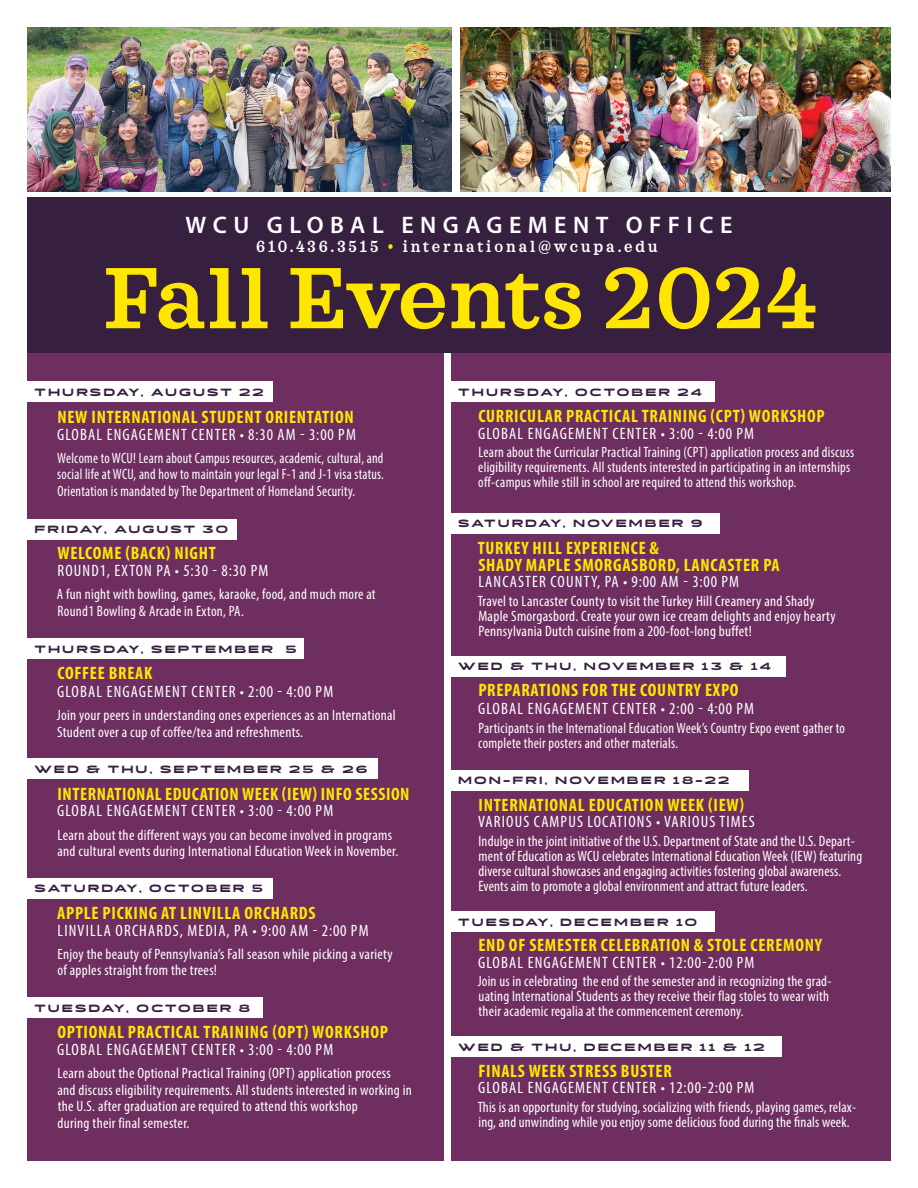
<style>
.page{position:relative;width:918px;height:1188px;background:#fff}
.page>*{position:absolute;margin:0;border:0;box-sizing:border-box;transform-origin:0 0}
.t1{font:600 88.5px "Sagona";color:#ffe601}
.t2{font:600 24px "Myriad Pro";letter-spacing:.27em;color:#fff}
.t3{font:700 condensed 18px/16.5px "Myriad Pro";letter-spacing:.04em;color:#ffe601}
.t4{font:condensed 16.5px "Myriad Pro";letter-spacing:.07em;color:#fff}
.t5{font:600 16.5px "Sagona";letter-spacing:.2em;color:#fff;scale:.9 1}
.t6{font:condensed 15px/15px "Myriad Pro";letter-spacing:.02em;color:#fff}
.t7{font:condensed 15px/15px "Myriad Pro";letter-spacing:.02em;color:#fff;scale:.95 1}
.t8{font:condensed 15px/16.5px "Myriad Pro";letter-spacing:.02em;color:#fff;text-align:justify;scale:.92 1}
.t9{font:800 10.5px "Turismo CF";letter-spacing:.2em;color:#37203f}
.s1{color:#ffe601}
</style>
<div class="page">
<div style="left:27px;top:346px;width:417px;height:815px;background:#6e2f60"></div>
<div style="left:451px;top:346px;width:440px;height:815px;background:#6e2f60"></div>
<div style="left:27px;top:198px;width:864px;height:155px;background:#37203f"></div>
<img style="left:27px;top:27px;width:425px;height:164px">
<img style="left:461px;top:27px;width:430px;height:164px">
<div style="left:27px;top:382px;width:246px;height:20px;background:#fff"></div>
<div style="left:451px;top:382px;width:263px;height:20px;background:#fff"></div>
<div style="left:451px;top:513px;width:269px;height:21px;background:#fff"></div>
<div style="left:451px;top:656px;width:335px;height:20px;background:#fff"></div>
<div style="left:451px;top:770px;width:298px;height:20px;background:#fff"></div>
<div style="left:451px;top:912px;width:263px;height:20px;background:#fff"></div>
<div style="left:451px;top:1037px;width:330px;height:20px;background:#fff"></div>
<div style="left:27px;top:519px;width:210px;height:21px;background:#fff"></div>
<div style="left:27px;top:638px;width:277px;height:21px;background:#fff"></div>
<div style="left:27px;top:759px;width:351px;height:20px;background:#fff"></div>
<div style="left:27px;top:878px;width:246px;height:21px;background:#fff"></div>
<div style="left:27px;top:998px;width:236px;height:20px;background:#fff"></div>
<h2 class="t2" style="left:186px;top:210px;width:548px">WCU GLOBAL ENGAGEMENT OFFICE</h2>
<h1 class="t1" style="left:103px;top:244px;width:715px">Fall Events 2024</h1>
<p class="t5" style="left:256px;top:236px;width:448px">610.436.3515 <span class="s1">•</span> international@wcupa.edu</p>
<p class="t9" style="left:34px;top:386px;width:231px">THURSDAY, AUGUST 22</p>
<p class="t9" style="left:458px;top:386px;width:245px">THURSDAY, OCTOBER 24</p>
<p class="t3" style="left:57px;top:408px;width:298px">NEW INTERNATIONAL STUDENT ORIENTATION</p>
<p class="t4" style="left:57px;top:424px;width:300px">GLOBAL ENGAGEMENT CENTER • 8:30 AM - 3:00 PM</p>
<p class="t8" style="left:57px;top:449px;width:357px">Welcome to WCU! Learn about Campus resources, academic, cultural, and social life at WCU, and how to maintain your legal F-1 and J-1 visa status.<br>Orientation is mandated by The Department of Homeland Security.</p>
<p class="t9" style="left:34px;top:524px;width:195px">FRIDAY, AUGUST 30</p>
<p class="t3" style="left:57px;top:545px;width:160px">WELCOME (BACK) NIGHT</p>
<p class="t4" style="left:58px;top:560px;width:212px">ROUND1, EXTON PA • 5:30 - 8:30 PM</p>
<p class="t6" style="left:57px;top:586px;width:320px;line-height:16.5px">A fun night with bowling, games, karaoke, food, and much more at<br>Round1 Bowling &amp; Arcade in Exton, PA.</p>
<p class="t9" style="left:34px;top:643px;width:264px">THURSDAY, SEPTEMBER 5</p>
<p class="t3" style="left:57px;top:664px;width:97px">COFFEE BREAK</p>
<p class="t4" style="left:57px;top:682px;width:278px">GLOBAL ENGAGEMENT CENTER • 2:00 - 4:00 PM</p>
<p class="t6" style="left:57px;top:707px;width:341px;line-height:16.5px">Join your peers in understanding ones experiences as an International<br>Student over a cup of coffee/tea and refreshments.</p>
<p class="t9" style="left:34px;top:763px;width:334px">WED &amp; THU, SEPTEMBER 25 &amp; 26</p>
<p class="t3" style="left:58px;top:785px;width:353px">INTERNATIONAL EDUCATION WEEK (IEW) INFO SESSION</p>
<p class="t4" style="left:57px;top:801px;width:278px">GLOBAL ENGAGEMENT CENTER • 3:00 - 4:00 PM</p>
<p class="t6" style="left:58px;top:826px;width:342px;line-height:16.5px">Learn about the different ways you can become involved in programs and cultural events during International Education Week in November.</p>
<p class="t9" style="left:34px;top:883px;width:230px">SATURDAY, OCTOBER 5</p>
<p class="t3" style="left:57px;top:905px;width:260px">APPLE PICKING AT LINVILLA ORCHARDS</p>
<p class="t4" style="left:58px;top:920px;width:313px">LINVILLA ORCHARDS, MEDIA, PA • 9:00 AM - 2:00 PM</p>
<p class="t6" style="left:57px;top:946px;width:337px;line-height:16.5px">Enjoy the beauty of Pennsylvania’s Fall season while picking a variety of apples straight from the trees!</p>
<p class="t9" style="left:34px;top:1002px;width:217px">TUESDAY, OCTOBER 8</p>
<p class="t3" style="left:57px;top:1024px;width:332px">OPTIONAL PRACTICAL TRAINING (OPT) WORKSHOP</p>
<p class="t4" style="left:57px;top:1040px;width:278px">GLOBAL ENGAGEMENT CENTER • 3:00 - 4:00 PM</p>
<p class="t6" style="left:58px;top:1065px;width:356px;line-height:16.5px">Learn about the Optional Practical Training (OPT) application process and discuss eligibility requirements. All students interested in working in the U.S. after graduation are required to attend this workshop<br>during their final semester.</p>
<p class="t3" style="left:478px;top:408px;width:348px">CURRICULAR PRACTICAL TRAINING (CPT) WORKSHOP</p>
<p class="t4" style="left:478px;top:423px;width:278px">GLOBAL ENGAGEMENT CENTER • 3:00 - 4:00 PM</p>
<p class="t7" style="left:478px;top:445px;width:397px">Learn about the Curricular Practical Training (CPT) application process and discuss eligibility requirements. All students interested in participating in an internships off-campus while still in school are required to attend this workshop.</p>
<p class="t9" style="left:458px;top:518px;width:246px">SATURDAY, NOVEMBER 9</p>
<p class="t3" style="left:478px;top:539px;width:304px">TURKEY HILL EXPERIENCE &amp;<br>SHADY MAPLE SMORGASBORD, LANCASTER PA</p>
<p class="t4" style="left:478px;top:572px;width:262px">LANCASTER COUNTY, PA • 9:00 AM - 3:00 PM</p>
<p class="t6" style="left:478px;top:593px;width:359px">Travel to Lancaster County to visit the Turkey Hill Creamery and Shady<br>Maple Smorgasbord. Create your own ice cream delights and enjoy hearty<br>Pennsylvania Dutch cuisine from a 200-foot-long buffet!</p>
<p class="t9" style="left:458px;top:660px;width:314px">WED &amp; THU, NOVEMBER 13 &amp; 14</p>
<p class="t3" style="left:478px;top:682px;width:262px">PREPARATIONS FOR THE COUNTRY EXPO</p>
<p class="t4" style="left:478px;top:699px;width:278px">GLOBAL ENGAGEMENT CENTER • 2:00 - 4:00 PM</p>
<p class="t7" style="left:478px;top:720px;width:388px">Participants in the International Education Week’s Country Expo event gather to complete their posters and other materials.</p>
<p class="t9" style="left:458px;top:774px;width:272px">MON-FRI, NOVEMBER 18-22</p>
<p class="t3" style="left:479px;top:796px;width:267px">INTERNATIONAL EDUCATION WEEK (IEW)</p>
<p class="t4" style="left:478px;top:812px;width:278px">VARIOUS CAMPUS LOCATIONS • VARIOUS TIMES</p>
<p class="t6" style="left:478px;top:833px;width:385px">Indulge in the joint initiative of the U.S. Department of State and the U.S. Depart&shy;ment of Education as WCU celebrates International Education Week (IEW) featuring diverse cultural showcases and engaging activities fostering global awareness.<br>Events aim to promote a global environment and attract future leaders.</p>
<p class="t9" style="left:458px;top:916px;width:240px">TUESDAY, DECEMBER 10</p>
<p class="t3" style="left:478px;top:937px;width:345px">END OF SEMESTER CELEBRATION &amp; STOLE CEREMONY</p>
<p class="t4" style="left:478px;top:952px;width:278px">GLOBAL ENGAGEMENT CENTER • 12:00-2:00 PM</p>
<p class="t6" style="left:478px;top:974px;width:355px">Join us in celebrating the end of the semester and in recognizing the grad&shy;uating International Students as they receive their flag stoles to wear with their academic regalia at the commencement ceremony.</p>
<p class="t9" style="left:458px;top:1041px;width:308px">WED &amp; THU, DECEMBER 11 &amp; 12</p>
<p class="t3" style="left:478px;top:1062px;width:195px">FINALS WEEK STRESS BUSTER</p>
<p class="t4" style="left:478px;top:1078px;width:278px">GLOBAL ENGAGEMENT CENTER • 12:00-2:00 PM</p>
<p class="t6" style="left:478px;top:1099px;width:380px">This is an opportunity for studying, socializing with friends, playing games, relax&shy;ing, and unwinding while you enjoy some delicious food during the finals week.</p>
</div>
